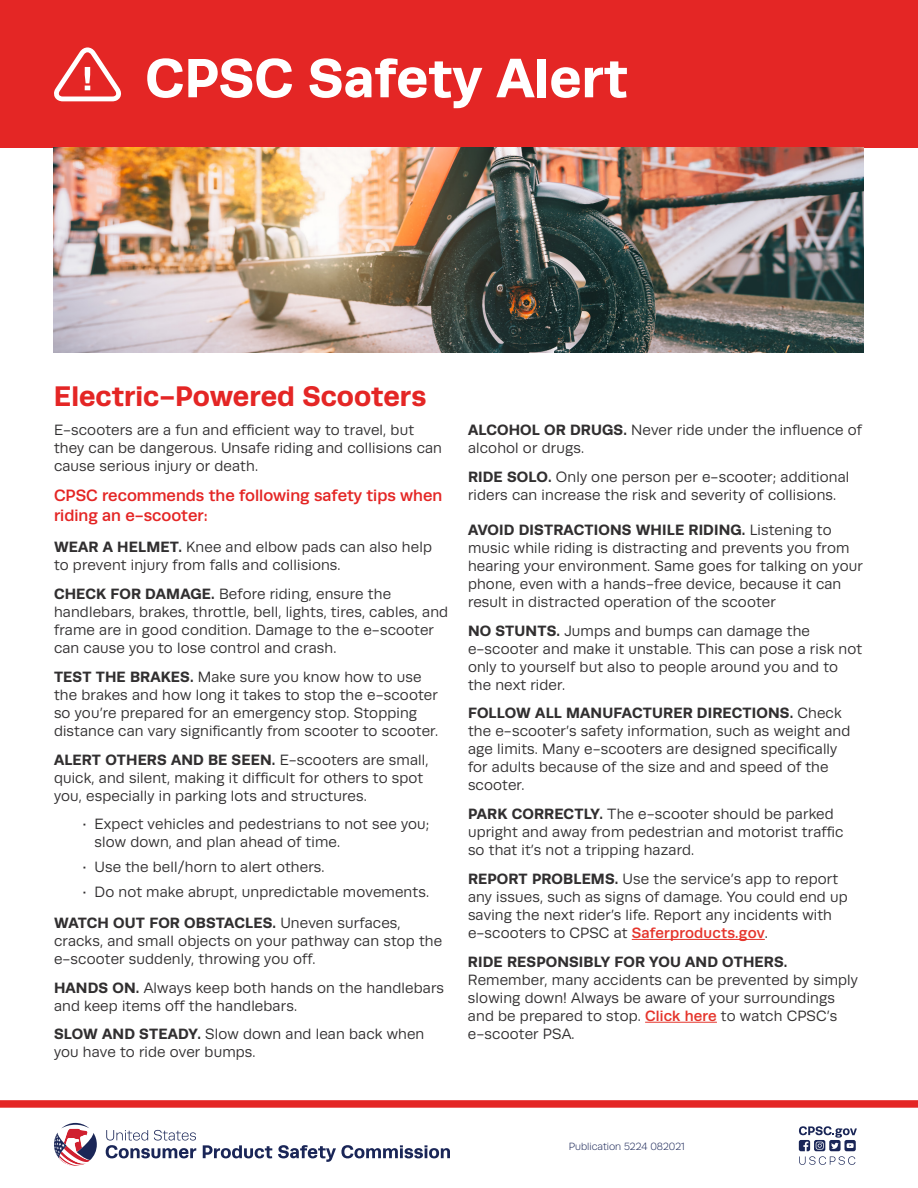
<style>
.page{position:relative;width:918px;height:1188px;background:#fff}
.page>*{position:absolute;margin:0;border:0;box-sizing:border-box;transform-origin:0 0}
.t1{font:700 55.5px "Runda";color:#fff}
.Heading{font:700 28.5px "Runda";color:#e42625}
.Bullet_Heading{font:500 16.5px/19.5px "Runda";color:#e42625}
.Body_Copy{font:15px/18px "Runda";letter-spacing:.01em;color:#312f30}
.t2{font:300 10.5px "Runda";color:#1a2657}
.s1{font-weight:700}
.s2{font-weight:500;color:#e5352c}
</style>
<div class="page">
<div style="left:0;top:0;width:918px;height:148px;background:#e42625"></div>
<hr style="left:632px;top:939px;width:133px;height:1px;background:#e5352c">
<hr style="left:645px;top:1022px;width:72px;height:1px;background:#e5352c">
<svg style="left:54px;top:47px;width:67px;height:54px"></svg>
<div style="left:0;top:1100px;width:918px;height:8px;background:#e42625"></div>
<svg style="left:54px;top:1123px;width:43px;height:43px"></svg>
<svg style="left:106px;top:1130px;width:90px;height:28px"></svg>
<svg style="left:203px;top:1145px;width:69px;height:13px"></svg>
<svg style="left:278px;top:1145px;width:172px;height:17px"></svg>
<svg style="left:799px;top:1126px;width:58px;height:39px"></svg>
<img style="left:54px;top:148px;width:810px;height:204px">
<p class="t1" style="left:145px;top:45px;width:484px">CPSC Safety Alert</p>
<p class="Heading" style="left:54px;top:379px;width:374px">Electric-Powered Scooters</p>
<p class="Body_Copy" style="left:54px;top:421px;width:390px">E-scooters are a fun and efficient way to travel, but they can be dangerous. Unsafe riding and collisions can cause serious injury or death.</p>
<p class="Bullet_Heading" style="left:54px;top:486px;width:390px">CPSC recommends the following safety tips when riding an e-scooter:</p>
<p class="Body_Copy" style="left:54px;top:538px;width:379px"><span class="s1">WEAR A HELMET.</span> Knee and elbow pads can also help to prevent injury from falls and collisions.</p>
<p class="Body_Copy" style="left:54px;top:585px;width:396px"><span class="s1">CHECK FOR DAMAGE.</span> Before riding, ensure the handlebars, brakes, throttle, bell, lights, tires, cables, and frame are in good condition. Damage to the e-scooter can cause you to lose control and crash.</p>
<p class="Body_Copy" style="left:54px;top:668px;width:386px"><span class="s1">TEST THE BRAKES.</span> Make sure you know how to use the brakes and how long it takes to stop the e-scooter so you’re prepared for an emergency stop. Stopping distance can vary significantly from scooter to scooter.</p>
<p class="Body_Copy" style="left:54px;top:751px;width:376px"><span class="s1">ALERT OTHERS AND BE SEEN.</span> E-scooters are small, quick, and silent, making it difficult for others to spot you, especially in parking lots and structures.</p>
<p class="Body_Copy" style="left:94px;top:815px;width:337px;text-indent:-12px">• Expect vehicles and pedestrians to not see you; slow down, and plan ahead of time.</p>
<p class="Body_Copy" style="left:82px;top:858px;width:244px">• Use the bell/horn to alert others.</p>
<p class="Body_Copy" style="left:82px;top:883px;width:348px">• Do not make abrupt, unpredictable movements.</p>
<p class="Body_Copy" style="left:54px;top:914px;width:390px"><span class="s1">WATCH OUT FOR OBSTACLES.</span> Uneven surfaces, cracks, and small objects on your pathway can stop the e-scooter suddenly, throwing you off.</p>
<p class="Body_Copy" style="left:54px;top:978px;width:392px"><span class="s1">HANDS ON.</span> Always keep both hands on the handlebars and keep items off the handlebars.</p>
<p class="Body_Copy" style="left:54px;top:1025px;width:372px"><span class="s1">SLOW AND STEADY.</span> Slow down and lean back when you have to ride over bumps.</p>
<p class="Body_Copy" style="left:468px;top:421px;width:396px"><span class="s1">ALCOHOL OR DRUGS.</span> Never ride under the influence of alcohol or drugs.</p>
<p class="Body_Copy" style="left:468px;top:468px;width:383px"><span class="s1">RIDE SOLO.</span> Only one person per e-scooter; additional riders can increase the risk and severity of collisions.</p>
<p class="Body_Copy" style="left:468px;top:521px;width:396px"><span class="s1">AVOID DISTRACTIONS WHILE RIDING.</span> Listening to music while riding is distracting and prevents you from hearing your environment. Same goes for talking on your phone, even with a hands-free device, because it can result in distracted operation of the scooter</p>
<p class="Body_Copy" style="left:468px;top:621px;width:396px"><span class="s1">NO STUNTS.</span> Jumps and bumps can damage the e-scooter and make it unstable. This can pose a risk not only to yourself but also to people around you and to the next rider.</p>
<p class="Body_Copy" style="left:468px;top:704px;width:384px"><span class="s1">FOLLOW ALL MANUFACTURER DIRECTIONS.</span> Check the e-scooter’s safety information, such as weight and age limits. Many e-scooters are designed specifically for adults because of the size and and speed of the scooter.</p>
<p class="Body_Copy" style="left:468px;top:805px;width:377px"><span class="s1">PARK CORRECTLY.</span> The e-scooter should be parked upright and away from pedestrian and motorist traffic so that it’s not a tripping hazard.</p>
<p class="Body_Copy" style="left:468px;top:870px;width:381px"><span class="s1">REPORT PROBLEMS.</span> Use the service’s app to report any issues, such as signs of damage. You could end up saving the next rider’s life. Report any incidents with e-scooters to CPSC at <span class="s2">Saferproducts.gov</span>.</p>
<p class="Body_Copy" style="left:468px;top:953px;width:392px"><span class="s1">RIDE RESPONSIBLY FOR YOU AND OTHERS.<br></span>Remember, many accidents can be prevented by simply slowing down! Always be aware of your surroundings and be prepared to stop. <span class="s2">Click here</span> to watch CPSC’s e-scooter PSA.</p>
<p class="t2" style="left:569px;top:1140px;width:118px">Publication 5224 082021</p>
</div>
